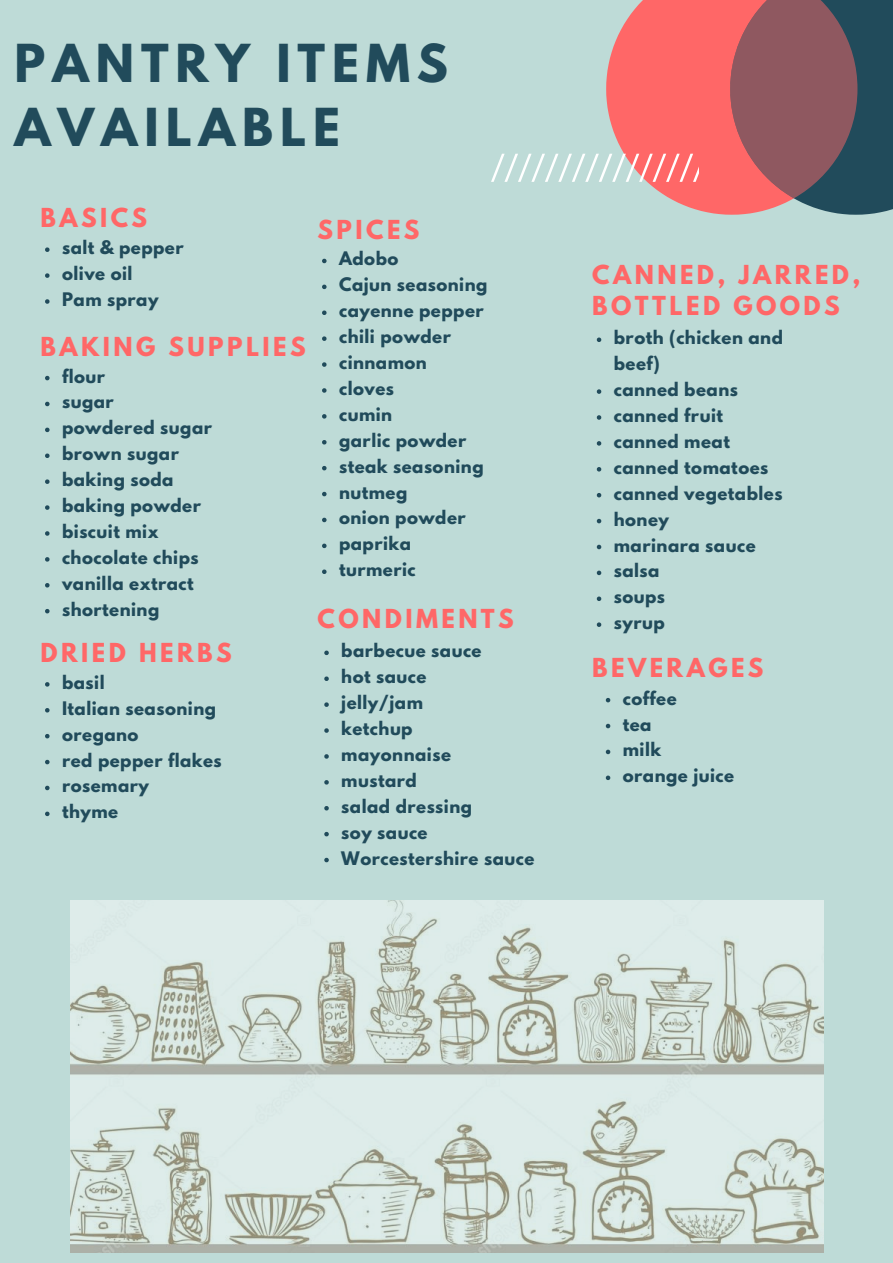
<style>
.page{position:relative;width:893px;height:1263px;background:#bedbd7}
.page>*{position:absolute;margin:0;border:0;box-sizing:border-box;transform-origin:0 0}
.t1{font:700 46.35px/64.2px "League Spartan";letter-spacing:.15em;color:#214b5b}
.t2{font:700 23.25px/31.5px "League Spartan";letter-spacing:.15em;color:#ff6767}
.t3{font:700 16.5px/26px "League Spartan";letter-spacing:.03em;color:#214b5b}
</style>
<div class="page">
<svg style="left:606px;top:0;width:124px;height:215px;fill:#ff6767"></svg>
<svg style="left:730px;top:0;width:163px;height:215px;background:#785861"></svg>
<svg style="left:491px;top:154px;width:207px;height:27px"></svg>
<svg style="left:45px;top:247px;width:5px;height:5px"></svg>
<svg style="left:45px;top:273px;width:5px;height:5px"></svg>
<svg style="left:45px;top:299px;width:5px;height:5px"></svg>
<img style="left:71px;top:901px;width:752px;height:351px">
<svg style="left:45px;top:376px;width:5px;height:4px"></svg>
<svg style="left:45px;top:402px;width:5px;height:4px"></svg>
<svg style="left:45px;top:428px;width:5px;height:4px"></svg>
<svg style="left:45px;top:453px;width:5px;height:5px"></svg>
<svg style="left:45px;top:479px;width:5px;height:5px"></svg>
<svg style="left:45px;top:505px;width:5px;height:5px"></svg>
<svg style="left:45px;top:531px;width:5px;height:5px"></svg>
<svg style="left:45px;top:557px;width:5px;height:5px"></svg>
<svg style="left:45px;top:583px;width:5px;height:4px"></svg>
<svg style="left:45px;top:609px;width:5px;height:4px"></svg>
<svg style="left:45px;top:682px;width:5px;height:5px"></svg>
<svg style="left:45px;top:708px;width:5px;height:4px"></svg>
<svg style="left:45px;top:734px;width:5px;height:4px"></svg>
<svg style="left:45px;top:760px;width:5px;height:4px"></svg>
<svg style="left:45px;top:786px;width:5px;height:4px"></svg>
<svg style="left:45px;top:812px;width:5px;height:4px"></svg>
<svg style="left:322px;top:259px;width:5px;height:4px"></svg>
<svg style="left:322px;top:285px;width:5px;height:4px"></svg>
<svg style="left:322px;top:310px;width:5px;height:5px"></svg>
<svg style="left:322px;top:336px;width:5px;height:5px"></svg>
<svg style="left:322px;top:362px;width:5px;height:5px"></svg>
<svg style="left:322px;top:388px;width:5px;height:5px"></svg>
<svg style="left:322px;top:414px;width:5px;height:5px"></svg>
<svg style="left:322px;top:440px;width:5px;height:4px"></svg>
<svg style="left:322px;top:466px;width:5px;height:4px"></svg>
<svg style="left:322px;top:492px;width:5px;height:4px"></svg>
<svg style="left:322px;top:518px;width:5px;height:4px"></svg>
<svg style="left:322px;top:544px;width:5px;height:4px"></svg>
<svg style="left:322px;top:569px;width:5px;height:5px"></svg>
<svg style="left:597px;top:338px;width:4px;height:4px"></svg>
<svg style="left:597px;top:389px;width:4px;height:5px"></svg>
<svg style="left:597px;top:415px;width:4px;height:5px"></svg>
<svg style="left:597px;top:441px;width:4px;height:5px"></svg>
<svg style="left:597px;top:467px;width:4px;height:4px"></svg>
<svg style="left:597px;top:493px;width:4px;height:4px"></svg>
<svg style="left:597px;top:519px;width:4px;height:4px"></svg>
<svg style="left:597px;top:545px;width:4px;height:4px"></svg>
<svg style="left:597px;top:571px;width:4px;height:4px"></svg>
<svg style="left:597px;top:596px;width:4px;height:5px"></svg>
<svg style="left:597px;top:622px;width:4px;height:5px"></svg>
<svg style="left:606px;top:698px;width:4px;height:4px"></svg>
<svg style="left:606px;top:724px;width:4px;height:4px"></svg>
<svg style="left:606px;top:750px;width:4px;height:4px"></svg>
<svg style="left:606px;top:775px;width:4px;height:5px"></svg>
<svg style="left:324px;top:651px;width:5px;height:4px"></svg>
<svg style="left:324px;top:676px;width:5px;height:5px"></svg>
<svg style="left:324px;top:702px;width:5px;height:5px"></svg>
<svg style="left:324px;top:728px;width:5px;height:5px"></svg>
<svg style="left:324px;top:754px;width:5px;height:5px"></svg>
<svg style="left:324px;top:780px;width:5px;height:5px"></svg>
<svg style="left:324px;top:806px;width:5px;height:4px"></svg>
<svg style="left:324px;top:832px;width:5px;height:4px"></svg>
<svg style="left:324px;top:858px;width:5px;height:4px"></svg>
<h1 class="t1" style="left:15px;top:37px;width:435px">PANTRY ITEMS<br>AVAILABLE</h1>
<h2 class="t2" style="left:41px;top:205px;width:108px">BASICS</h2>
<p class="t3" style="left:62px;top:237px;width:123px">salt &amp; pepper olive oil<br>Pam spray</p>
<h2 class="t2" style="left:41px;top:334px;width:267px">BAKING SUPPLIES</h2>
<p class="t3" style="left:62px;top:365px;width:152px">flour<br>sugar<br>powdered sugar brown sugar baking soda baking powder biscuit mix chocolate chips vanilla extract shortening</p>
<h2 class="t2" style="left:41px;top:640px;width:193px">DRIED HERBS</h2>
<p class="t3" style="left:62px;top:671px;width:161px">basil<br>Italian seasoning oregano<br>red pepper flakes rosemary<br>thyme</p>
<h2 class="t2" style="left:318px;top:217px;width:103px">SPICES</h2>
<p class="t3" style="left:339px;top:248px;width:150px">Adobo<br>Cajun seasoning cayenne pepper chili powder cinnamon<br>cloves<br>cumin<br>garlic powder steak seasoning nutmeg<br>onion powder paprika turmeric</p>
<h2 class="t2" style="left:318px;top:606px;width:198px">CONDIMENTS</h2>
<p class="t3" style="left:341px;top:640px;width:195px">barbecue sauce<br>hot sauce<br>jelly/jam<br>ketchup<br>mayonnaise<br>mustard<br>salad dressing<br>soy sauce<br>Worcestershire sauce</p>
<h2 class="t2" style="left:592px;top:262px;width:270px">CANNED, JARRED,<br>BOTTLED GOODS</h2>
<p class="t3" style="left:614px;top:327px;width:171px">broth (chicken and beef)<br>canned beans canned fruit canned meat canned tomatoes canned vegetables honey<br>marinara sauce salsa<br>soups<br>syrup</p>
<h2 class="t2" style="left:592px;top:655px;width:173px">BEVERAGES</h2>
<p class="t3" style="left:623px;top:687px;width:113px">coffee<br>tea<br>milk<br>orange juice</p>
</div>
